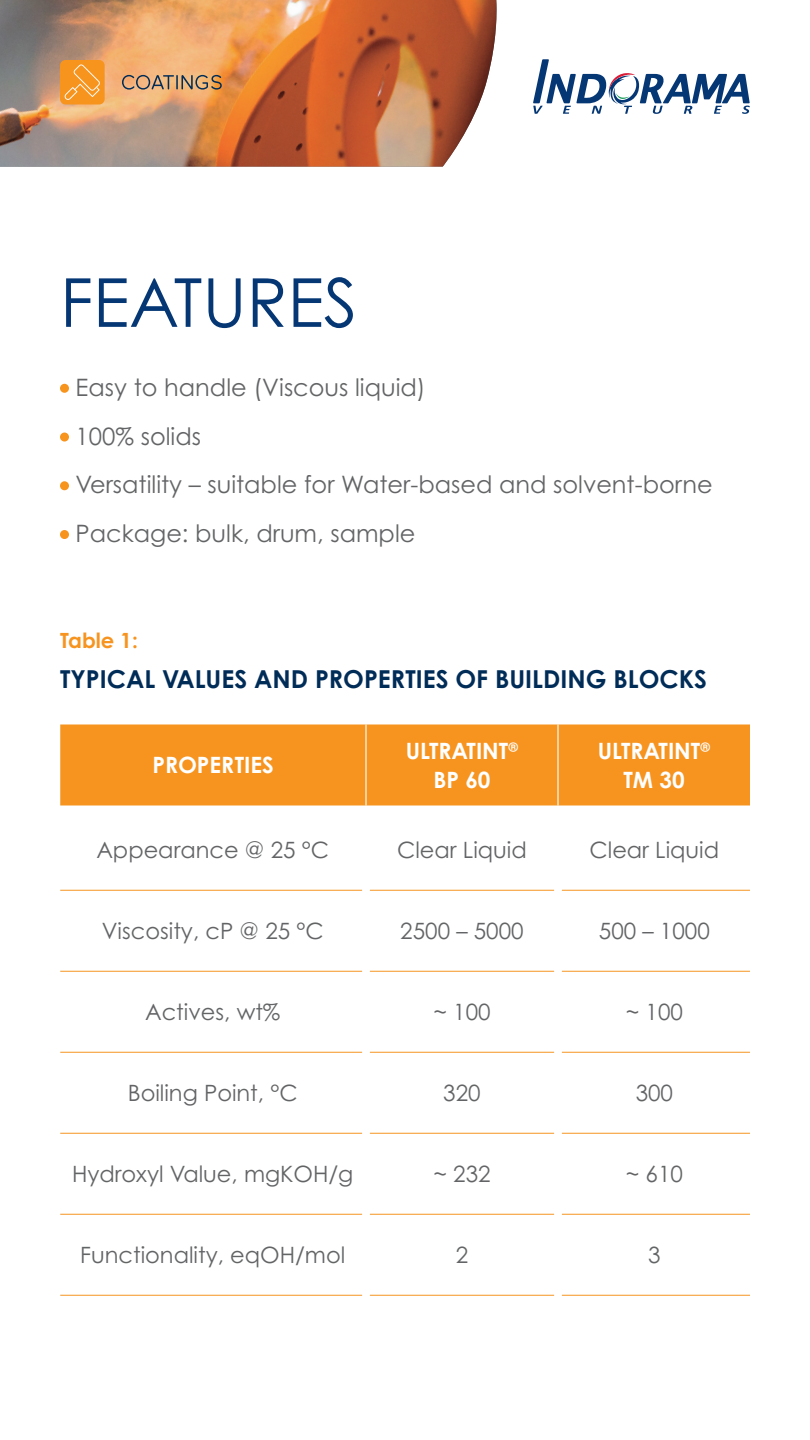
<style>
.page{position:relative;width:810px;height:1440px;background:#fff}
.page>*{position:absolute;margin:0;border:0;box-sizing:border-box;transform-origin:0 0}
.t1{font:67.5px "Century Gothic Pro";color:#053775}
.t2{font:700 24.75px "Century Gothic Pro";color:#002c58}
.t3{font:24px/48.8px "Century Gothic Pro";color:#636466}
.t4{font:22.5px "Century Gothic Pro";color:#636466}
.t5{font:700 22.5px/28.5px "Century Gothic Pro";color:#fff;text-align:center}
.t6{font:700 21px "Century Gothic Pro";color:#f7941f}
</style>
<div class="page">
<img style="left:0;top:0;width:497px;height:167px">
<div style="left:60px;top:60px;width:45px;height:44px;background:#f7941e;border-radius:6px"></div>
<svg style="left:122px;top:75px;width:100px;height:15px"></svg>
<svg style="left:64px;top:64px;width:36px;height:36px"></svg>
<svg style="left:533px;top:59px;width:217px;height:55px"></svg>
<div style="left:60px;top:384px;width:9px;height:9px;background:#f7941e;border-radius:50%"></div>
<div style="left:60px;top:433px;width:9px;height:9px;background:#f7941e;border-radius:50%"></div>
<div style="left:60px;top:481px;width:9px;height:9px;background:#f7941e;border-radius:50%"></div>
<div style="left:60px;top:530px;width:9px;height:9px;background:#f7941e;border-radius:50%"></div>
<div style="left:60px;top:724px;width:690px;height:82px;background:#f7941f"></div>
<hr style="left:365px;top:724px;width:2px;height:82px;background:#fff">
<hr style="left:557px;top:724px;width:2px;height:82px;background:#fff">
<hr style="left:60px;top:890px;width:302px;height:1px;background:#f7941f">
<hr style="left:370px;top:890px;width:184px;height:1px;background:#f7941f">
<hr style="left:562px;top:890px;width:188px;height:1px;background:#f7941f">
<hr style="left:60px;top:971px;width:302px;height:1px;background:#f7941f">
<hr style="left:370px;top:971px;width:184px;height:1px;background:#f7941f">
<hr style="left:562px;top:971px;width:188px;height:1px;background:#f7941f">
<hr style="left:60px;top:1052px;width:302px;height:1px;background:#f7941f">
<hr style="left:370px;top:1052px;width:184px;height:1px;background:#f7941f">
<hr style="left:562px;top:1052px;width:188px;height:1px;background:#f7941f">
<hr style="left:60px;top:1133px;width:302px;height:1px;background:#f7941f">
<hr style="left:370px;top:1133px;width:184px;height:1px;background:#f7941f">
<hr style="left:562px;top:1133px;width:188px;height:1px;background:#f7941f">
<hr style="left:60px;top:1214px;width:302px;height:1px;background:#f7941f">
<hr style="left:370px;top:1214px;width:184px;height:1px;background:#f7941f">
<hr style="left:562px;top:1214px;width:188px;height:1px;background:#f7941f">
<hr style="left:60px;top:1295px;width:302px;height:1px;background:#f7941f">
<hr style="left:370px;top:1295px;width:184px;height:1px;background:#f7941f">
<hr style="left:562px;top:1295px;width:188px;height:1px;background:#f7941f">
<h1 class="t1" style="left:60px;top:261px;width:299px">FEATURES</h1>
<p class="t3" style="left:76px;top:363px;width:639px">Easy to handle (Viscous liquid)<br>100% solids<br>Versatility – suitable for Water-based and solvent-borne<br>Package: bulk, drum, sample</p>
<p class="t6" style="left:60px;top:627px;width:79px">Table 1:</p>
<p class="t2" style="left:60px;top:663px;width:648px">TYPICAL VALUES AND PROPERTIES OF BUILDING BLOCKS</p>
<p class="t5" style="left:152px;top:751px;width:123px">PROPERTIES</p>
<p class="t5" style="left:406px;top:736px;width:114px">ULTRATINT<sup>®<br></sup>BP 60</p>
<p class="t5" style="left:598px;top:736px;width:114px">ULTRATINT<sup>®<br></sup>TM 30</p>
<p class="t4" style="left:96px;top:836px;width:234px">Appearance @ 25 °C</p>
<p class="t4" style="left:397px;top:836px;width:131px">Clear Liquid</p>
<p class="t4" style="left:590px;top:836px;width:131px">Clear Liquid</p>
<p class="t4" style="left:102px;top:917px;width:224px">Viscosity, cP @ 25 °C</p>
<p class="t4" style="left:400px;top:917px;width:125px">2500 – 5000</p>
<p class="t4" style="left:599px;top:917px;width:112px">500 – 1000</p>
<p class="t4" style="left:145px;top:998px;width:137px">Actives, wt%</p>
<p class="t4" style="left:433px;top:998px;width:59px">~ 100</p>
<p class="t4" style="left:626px;top:998px;width:59px">~ 100</p>
<p class="t4" style="left:128px;top:1079px;width:171px">Boiling Point, °C</p>
<p class="t4" style="left:443px;top:1079px;width:39px">320</p>
<p class="t4" style="left:636px;top:1079px;width:39px">300</p>
<p class="t4" style="left:72px;top:1160px;width:283px">Hydroxyl Value, mgKOH/g</p>
<p class="t4" style="left:433px;top:1160px;width:59px">~ 232</p>
<p class="t4" style="left:626px;top:1160px;width:59px">~ 610</p>
<p class="t4" style="left:80px;top:1241px;width:267px">Functionality, eqOH/mol</p>
<p class="t4" style="left:456px;top:1241px;width:14px">2</p>
<p class="t4" style="left:648px;top:1241px;width:14px">3</p>
</div>
